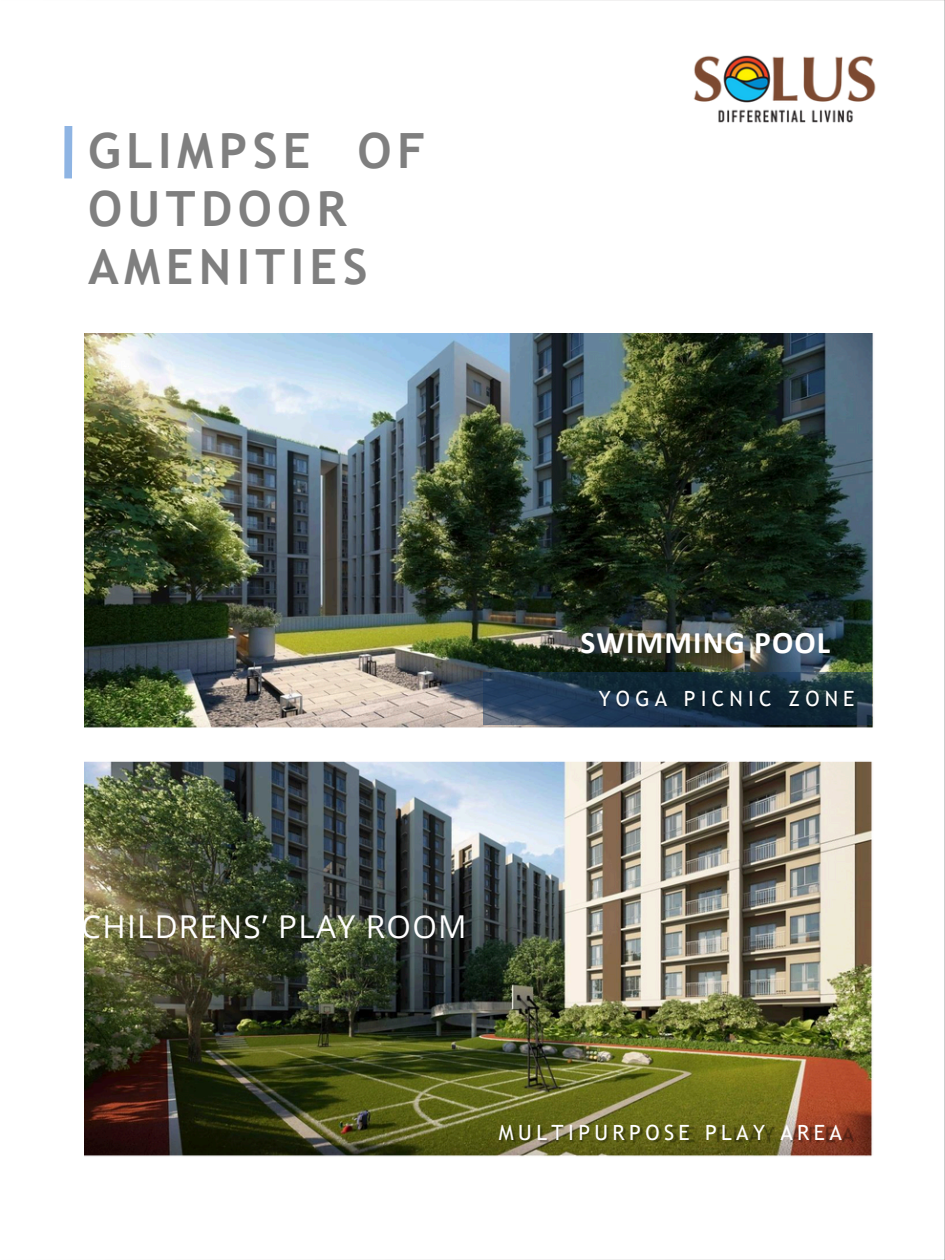
<style>
.page{position:relative;width:945px;height:1260px;background:#fff}
.page>*{position:absolute;margin:0;border:0;box-sizing:border-box;transform-origin:0 0}
.t1{font:700 48.65px/57.8px "Trebuchet MS";letter-spacing:.11em;color:#7f7f7f}
.t2{font:31.5px "Open Sans";letter-spacing:.04em;color:#fff}
.t3{font:700 31.5px "Calibri";letter-spacing:.035em;color:#fff}
.t4{font:21px "Trebuchet MS";letter-spacing:.215em;color:#fff}
.t5{font:21px "Trebuchet MS";letter-spacing:.25em;color:#fff}
</style>
<div class="page">
<img style="left:84px;top:333px;width:790px;height:824px">
<img style="left:693px;top:55px;width:183px;height:68px">
<svg style="left:483px;top:672px;width:388px;height:52px"></svg>
<img style="left:583px;top:679px;width:291px;height:51px">
<div style="left:64px;top:126px;width:8px;height:52px;background:#8eb4e3"></div>
<p class="t1" style="left:88px;top:122px;width:339px">GLIMPSE OF<br>OUTDOOR<br>AMENITIES</p>
<p class="t3" style="left:581px;top:629px;width:251px">SWIMMING POOL</p>
<p class="t5" style="left:599px;top:686px;width:257px">YOGA PICNIC ZONE</p>
<h2 class="t2" style="left:81px;top:905px;width:387px">CHILDRENS’ PLAY ROOM</h2>
<p class="t4" style="left:499px;top:1120px;width:345px">MULTIPURPOSE PLAY AREA</p>
</div>
